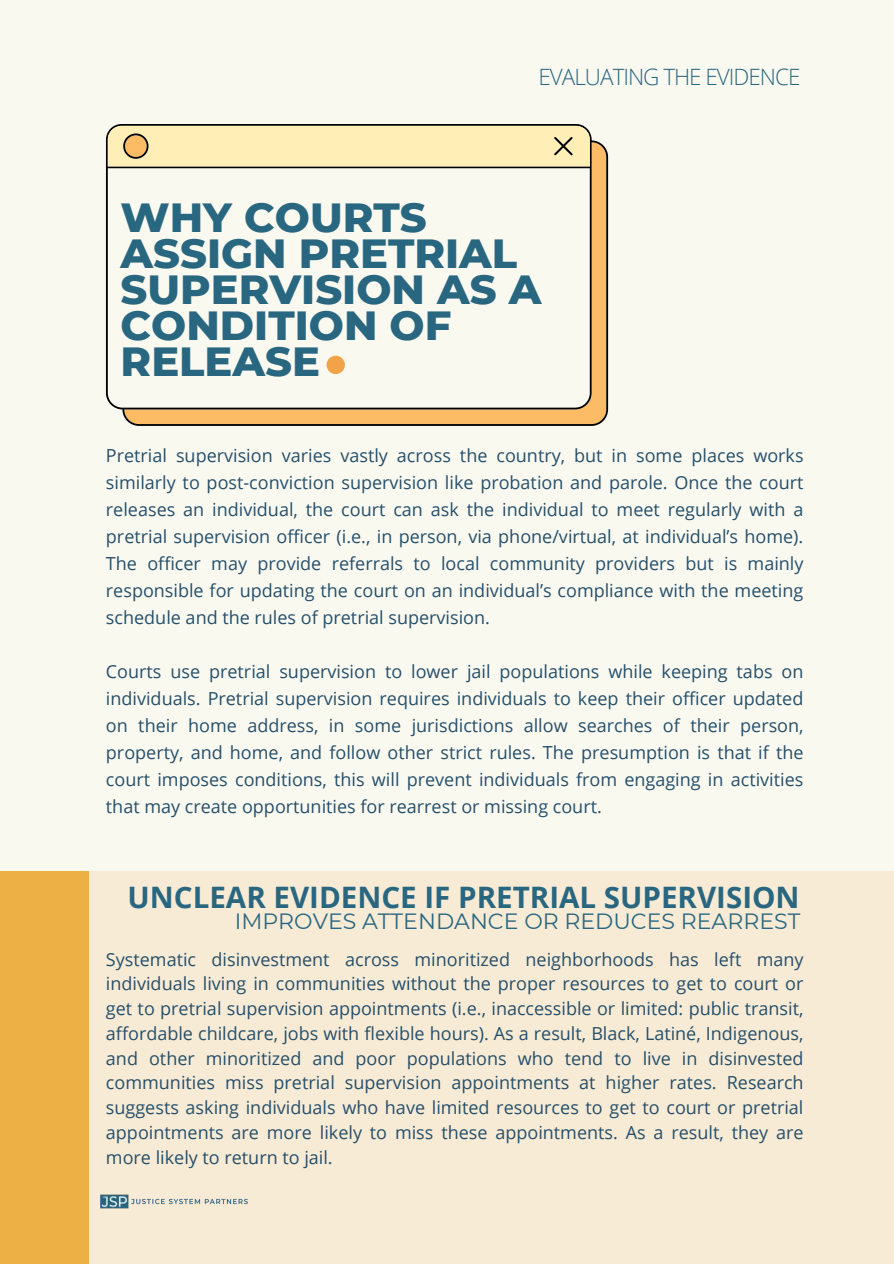
<style>
.page{position:relative;width:894px;height:1264px;background:#fff}
.page>*{position:absolute;margin:0;border:0;box-sizing:border-box;transform-origin:0 0}
.t1{font:800 41.55px/36px "Montserrat";color:#296781}
.t2{font:700 29.55px "Open Sans";color:#296781}
.t3{font:300 22.5px "Open Sans";letter-spacing:-.045em;color:#296781}
.t4{font:22.05px "Montserrat";color:#296781}
.t5{font:18px/27px "Open Sans";color:#254f6b;text-align:justify}
</style>
<div class="page">
<div style="left:0;top:0;width:893px;height:1263px;background:#faf9f0"></div>
<div style="left:89px;top:871px;width:804px;height:392px;background:#f8ebd5"></div>
<svg style="left:106px;top:124px;width:502px;height:302px"></svg>
<div style="left:108px;top:126px;width:481px;height:40px;background:#ffeeb6"></div>
<div style="left:326px;top:356px;width:19px;height:18px;background:#f2a348;border-radius:50%"></div>
<div style="left:0;top:871px;width:89px;height:392px;background:#ecb045"></div>
<img style="left:100px;top:1194px;width:148px;height:15px">
<h2 class="t3" style="left:538px;top:61px;width:263px">EVALUATING THE EVIDENCE</h2>
<h1 class="t1" style="left:120px;top:199px;width:422px">WHY COURTS<br>ASSIGN PRETRIAL<br>SUPERVISION AS A<br>CONDITION OF<br>RELEASE</h1>
<p class="t5" style="left:106px;top:441px;width:699px">Pretrial supervision varies vastly across the country, but in some places works similarly to post-conviction supervision like probation and parole. Once the court releases an individual, the court can ask the individual to meet regularly with a pretrial supervision officer (i.e., in person, via phone/virtual, at individual’s home).<br>The officer may provide referrals to local community providers but is mainly responsible for updating the court on an individual’s compliance with the meeting schedule and the rules of pretrial supervision.</p>
<p class="t5" style="left:106px;top:657px;width:699px">Courts use pretrial supervision to lower jail populations while keeping tabs on individuals. Pretrial supervision requires individuals to keep their officer updated on their home address, in some jurisdictions allow searches of their person, property, and home, and follow other strict rules. The presumption is that if the court imposes conditions, this will prevent individuals from engaging in activities that may create opportunities for rearrest or missing court.</p>
<p class="t2" style="left:127px;top:876px;width:673px">UNCLEAR EVIDENCE IF PRETRIAL SUPERVISION</p>
<p class="t4" style="left:234px;top:907px;width:567px">IMPROVES ATTENDANCE OR REDUCES REARREST</p>
<h3 class="t5" style="left:106px;top:946px;width:699px;line-height:24.8px">Systematic disinvestment across minoritized neighborhoods has left many individuals living in communities without the proper resources to get to court or get to pretrial supervision appointments (i.e., inaccessible or limited: public transit, affordable childcare, jobs with flexible hours). As a result, Black, Latiné, Indigenous, and other minoritized and poor populations who tend to live in disinvested communities miss pretrial supervision appointments at higher rates. Research suggests asking individuals who have limited resources to get to court or pretrial appointments are more likely to miss these appointments. As a result, they are more likely to return to jail.</h3>
</div>
